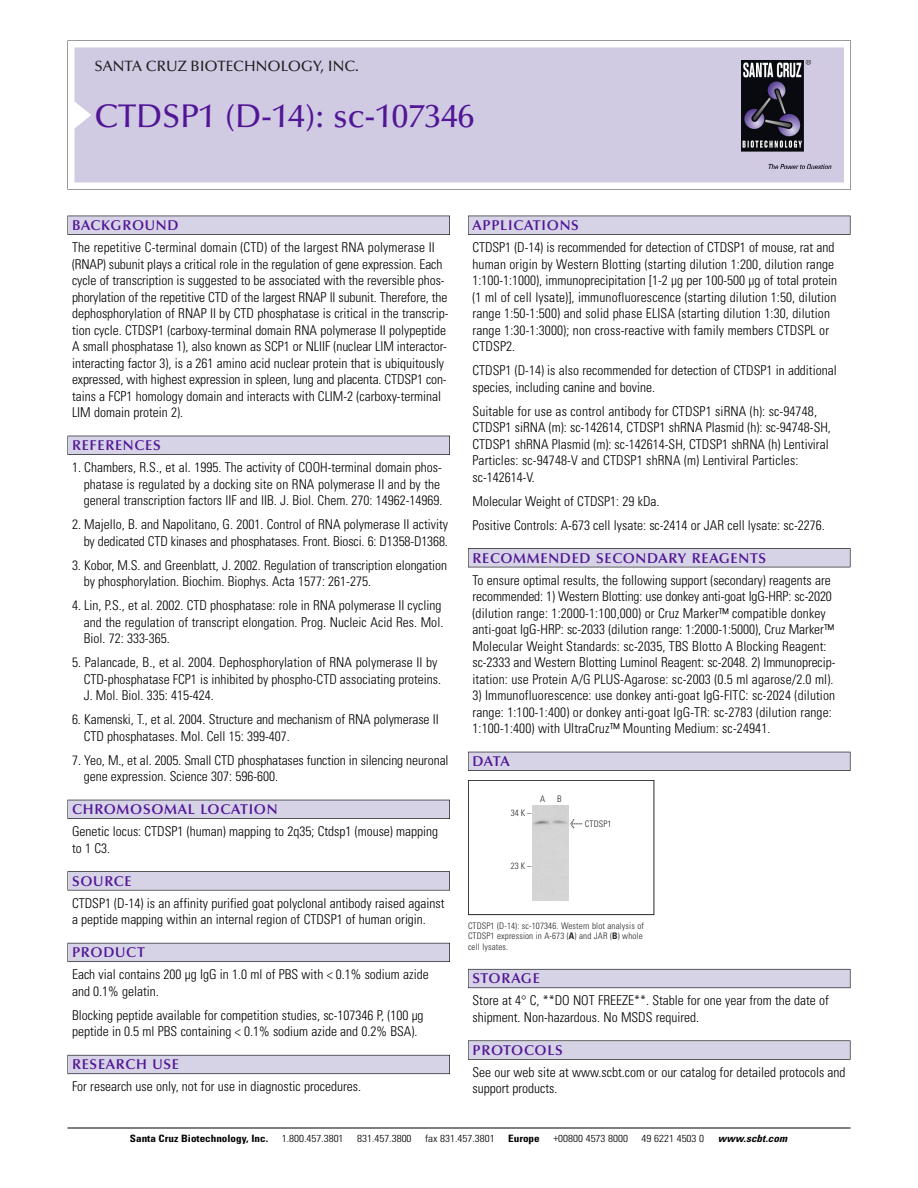
<style>
.page{position:relative;width:918px;height:1188px;background:#fff}
.page>*{position:absolute;margin:0;border:0;box-sizing:border-box;transform-origin:0 0}
.t1{font:500 33px "Optima";color:#511695}
.t2{font:500 15px "Optima";color:#231f20}
.t3{font:600 14.25px "Optima";letter-spacing:.05em;color:#511695}
.t4{font:300 condensed 13.5px/16.5px "Univers";color:#000}
.t5{font:300 condensed 10.2px "Univers";color:#000;scale:1.1 1}
.t6{font:700 condensed 10.2px "Univers";color:#000;scale:1.1 1}
.t7{font:italic 700 condensed 10.2px "Univers";letter-spacing:.005em;color:#000;scale:1.1 1}
.t8{font:9px/10.5px "Univers Condensed Light+UMLAJG";letter-spacing:.015em;color:#272627}
.s1{font-family:"Meta Plus Book Roman+SWLVUM";font-size:10.5px}
.s2{font-family:"Univers Condensed Bold+CDDWBI"}
</style>
<div class="page">
<svg style="left:68px;top:40px;width:783px;height:149px"></svg>
<div style="left:74px;top:47px;width:770px;height:135px;background:#d1cae3"></div>
<img style="left:741px;top:60px;width:90px;height:108px">
<div style="left:68px;top:216px;width:382px;height:19px;background:#525155"></div>
<div style="left:68px;top:216px;width:381px;height:18px;background:#d7d3e7"></div>
<div style="left:68px;top:436px;width:382px;height:19px;background:#515055"></div>
<div style="left:68px;top:436px;width:381px;height:18px;background:#d7d3e7"></div>
<div style="left:68px;top:800px;width:382px;height:19px;background:#525158"></div>
<div style="left:68px;top:800px;width:381px;height:18px;background:#d7d3e7"></div>
<div style="left:68px;top:871px;width:382px;height:19px;background:#575759"></div>
<div style="left:68px;top:872px;width:381px;height:18px;background:#d7d3e7"></div>
<div style="left:68px;top:943px;width:382px;height:19px;background:#5b5a62"></div>
<div style="left:68px;top:943px;width:381px;height:18px;background:#d7d3e7"></div>
<div style="left:68px;top:1055px;width:382px;height:19px;background:#66646e"></div>
<div style="left:68px;top:1055px;width:381px;height:18px;background:#d7d3e7"></div>
<div style="left:468px;top:216px;width:382px;height:19px;background:#525155"></div>
<div style="left:468px;top:216px;width:382px;height:18px;background:#d7d3e7"></div>
<div style="left:468px;top:548px;width:382px;height:19px;background:#525155"></div>
<div style="left:468px;top:549px;width:382px;height:18px;background:#d7d3e7"></div>
<div style="left:468px;top:752px;width:382px;height:19px;background:#525158"></div>
<div style="left:468px;top:752px;width:382px;height:18px;background:#d7d3e7"></div>
<div style="left:468px;top:969px;width:382px;height:19px;background:#66646d"></div>
<div style="left:468px;top:970px;width:382px;height:18px;background:#d7d3e7"></div>
<svg style="left:468px;top:1040px;width:382px;height:20px"></svg>
<div style="left:468px;top:1041px;width:382px;height:18px;background:#d7d3e7"></div>
<hr style="left:68px;top:1128px;width:782px;height:1px;background:#000">
<div style="left:468px;top:780px;width:186px;height:135px;border:1px solid #272627"></div>
<div style="left:533px;top:805px;width:35px;height:96px;background:#d4d4d4"></div>
<p class="t2" style="left:94px;top:61px;width:266px">SANTA CRUZ BIOTECHNOLOGY, INC.</p>
<h1 class="t1" style="left:94px;top:103px;width:381px">CTDSP1 (D-14): sc-107346</h1>
<p class="t3" style="left:72px;top:219px;width:108px">BACKGROUND</p>
<p class="t4" style="left:72px;top:240px;width:378px">The repetitive C-terminal domain (CTD) of the largest RNA polymerase II (RNAP) subunit plays a critical role in the regulation of gene expression. Each cycle of transcription is suggested to be associated with the reversible phos&shy;phorylation of the repetitive CTD of the largest RNAP II subunit. Therefore, the dephosphorylation of RNAP II by CTD phosphatase is critical in the transcrip&shy;tion cycle. CTDSP1 (carboxy-terminal domain RNA polymerase II polypeptide A small phosphatase 1), also known as SCP1 or NLIIF (nuclear LIM interactor&shy;interacting factor 3), is a 261 amino acid nuclear protein that is ubiquitously expressed, with highest expression in spleen, lung and placenta. CTDSP1 con&shy;tains a FCP1 homology domain and interacts with CLIM-2 (carboxy-terminal LIM domain protein 2).</p>
<p class="t3" style="left:72px;top:440px;width:90px">REFERENCES</p>
<p class="t4" style="left:84px;top:460px;width:360px;text-indent:-12px">1. Chambers, R.S., et al. 1995. The activity of COOH-terminal domain phos&shy;phatase is regulated by a docking site on RNA polymerase II and by the general transcription factors IIF and IIB. J. Biol. Chem. 270: 14962-14969.</p>
<p class="t4" style="left:72px;top:517px;width:377px;text-align:right">2. Majello, B. and Napolitano, G. 2001. Control of RNA polymerase II activity by dedicated CTD kinases and phosphatases. Front. Biosci. 6: D1358-D1368.</p>
<p class="t4" style="left:84px;top:558px;width:365px;text-indent:-12px">3. Kobor, M.S. and Greenblatt, J. 2002. Regulation of transcription elongation by phosphorylation. Biochim. Biophys. Acta 1577: 261-275.</p>
<p class="t4" style="left:84px;top:598px;width:361px;text-indent:-12px">4. Lin, P.S., et al. 2002. CTD phosphatase: role in RNA polymerase II cycling and the regulation of transcript elongation. Prog. Nucleic Acid Res. Mol.<br>Biol. 72: 333-365.</p>
<p class="t4" style="left:84px;top:655px;width:359px;text-indent:-12px">5. Palancade, B., et al. 2004. Dephosphorylation of RNA polymerase II by<br>CTD-phosphatase FCP1 is inhibited by phospho-CTD associating proteins.<br>J. Mol. Biol. 335: 415-424.</p>
<p class="t4" style="left:84px;top:712px;width:357px;text-indent:-12px">6. Kamenski, T., et al. 2004. Structure and mechanism of RNA polymerase II<br>CTD phosphatases. Mol. Cell 15: 399-407.</p>
<p class="t4" style="left:84px;top:753px;width:366px;text-indent:-12px">7. Yeo, M., et al. 2005. Small CTD phosphatases function in silencing neuronal gene expression. Science 307: 596-600.</p>
<p class="t3" style="left:72px;top:804px;width:207px">CHROMOSOMAL LOCATION</p>
<p class="t4" style="left:72px;top:824px;width:368px">Genetic locus: CTDSP1 (human) mapping to 2q35; Ctdsp1 (mouse) mapping to 1 C3.</p>
<p class="t3" style="left:72px;top:875px;width:61px">SOURCE</p>
<p class="t4" style="left:72px;top:896px;width:374px">CTDSP1 (D-14) is an affinity purified goat polyclonal antibody raised against a peptide mapping within an internal region of CTDSP1 of human origin.</p>
<p class="t3" style="left:72px;top:947px;width:74px">PRODUCT</p>
<p class="t4" style="left:72px;top:967px;width:358px">Each vial contains 200 µg IgG in 1.0 ml of PBS with &lt; 0.1% sodium azide and 0.1% gelatin.</p>
<p class="t4" style="left:72px;top:1008px;width:353px">Blocking peptide available for competition studies, sc-107346 P, (100 µg peptide in 0.5 ml PBS containing &lt; 0.1% sodium azide and 0.2% BSA).</p>
<p class="t3" style="left:72px;top:1059px;width:109px">RESEARCH USE</p>
<p class="t4" style="left:72px;top:1079px;width:290px">For research use only, not for use in diagnostic procedures.</p>
<p class="t3" style="left:473px;top:219px;width:108px">APPLICATIONS</p>
<p class="t4" style="left:473px;top:240px;width:366px">CTDSP1 (D-14) is recommended for detection of CTDSP1 of mouse, rat and human origin by Western Blotting (starting dilution 1:200, dilution range 1:100-1:1000), immunoprecipitation [1-2 µg per 100-500 µg of total protein (1 ml of cell lysate)], immunofluorescence (starting dilution 1:50, dilution range 1:50-1:500) and solid phase ELISA (starting dilution 1:30, dilution range 1:30-1:3000); non cross-reactive with family members CTDSPL or CTDSP2.</p>
<p class="t4" style="left:473px;top:363px;width:366px">CTDSP1 (D-14) is also recommended for detection of CTDSP1 in additional species, including canine and bovine.</p>
<p class="t4" style="left:473px;top:404px;width:360px">Suitable for use as control antibody for CTDSP1 siRNA (h): sc-94748, CTDSP1 siRNA (m): sc-142614, CTDSP1 shRNA Plasmid (h): sc-94748-SH, CTDSP1 shRNA Plasmid (m): sc-142614-SH, CTDSP1 shRNA (h) Lentiviral Particles: sc-94748-V and CTDSP1 shRNA (m) Lentiviral Particles: sc-142614-V.</p>
<p class="t4" style="left:473px;top:490px;width:354px;line-height:24px">Molecular Weight of CTDSP1: 29 kDa.<br>Positive Controls: A-673 cell lysate: sc-2414 or JAR cell lysate: sc-2276.</p>
<p class="t3" style="left:473px;top:552px;width:295px">RECOMMENDED SECONDARY REAGENTS</p>
<p class="t4" style="left:473px;top:573px;width:364px">To ensure optimal results, the following support (secondary) reagents are recommended: 1) Western Blotting: use donkey anti-goat IgG-HRP: sc-2020 (dilution range: 1:2000-1:100,000) or Cruz Marker™ compatible donkey anti-goat IgG-HRP: sc-2033 (dilution range: 1:2000-1:5000), Cruz Marker™ Molecular Weight Standards: sc-2035, TBS Blotto A Blocking Reagent: sc-2333 and Western Blotting Luminol Reagent: sc-2048. 2) Immunoprecip&shy;itation: use Protein A/G PLUS-Agarose: sc-2003 (0.5 ml agarose/2.0 ml).</p>
<p class="t4" style="left:473px;top:688px;width:364px">3) Immunofluorescence: use donkey anti-goat IgG-FITC: sc-2024 (dilution range: 1:100-1:400) or donkey anti-goat IgG-TR: sc-2783 (dilution range:<br>1:100-1:400) with UltraCruz™ Mounting Medium: sc-24941.</p>
<p class="t3" style="left:473px;top:756px;width:39px">DATA</p>
<p class="t8" style="left:511px;top:808px;width:22px">34K–</p>
<p class="t8" style="left:540px;top:795px;width:7px">A</p>
<p class="t8" style="left:557px;top:795px;width:6px">B</p>
<p class="t8" style="left:570px;top:819px;width:43px"><span class="s1">&lt;</span> CTDSP1</p>
<p class="t8" style="left:511px;top:861px;width:22px">23K–</p>
<p class="t8" style="left:468px;top:921px;width:177px">CTDSP1 (D-14): sc-107346. Western blot analysis of<br>CTDSP1 expression in A-673 (<span class="s2">A</span>) and JAR (<span class="s2">B</span>) whole cell lysates.</p>
<p class="t3" style="left:473px;top:973px;width:69px">STORAGE</p>
<p class="t4" style="left:473px;top:994px;width:358px">Store at 4° C, **DO NOT FREEZE**. Stable for one year from the date of shipment. Non-hazardous. No MSDS required.</p>
<p class="t3" style="left:473px;top:1044px;width:92px">PROTOCOLS</p>
<p class="t4" style="left:473px;top:1065px;width:375px">See our web site at www.scbt.com or our catalog for detailed protocols and support products.</p>
<p class="t6" style="left:130px;top:1135px;width:127px">Santa Cruz Biotechnology, Inc.</p>
<p class="t5" style="left:282px;top:1135px;width:58px">1.800.457.3801</p>
<p class="t5" style="left:357px;top:1135px;width:51px">831.457.3800</p>
<p class="t5" style="left:425px;top:1135px;width:65px">fax 831.457.3801</p>
<p class="t6" style="left:508px;top:1135px;width:30px">Europe</p>
<p class="t5" style="left:553px;top:1135px;width:69px">+00800 4573 8000</p>
<p class="t5" style="left:642px;top:1135px;width:58px">49 6221 4503 0</p>
<p class="t7" style="left:718px;top:1135px;width:64px">www.scbt.com</p>
</div>
